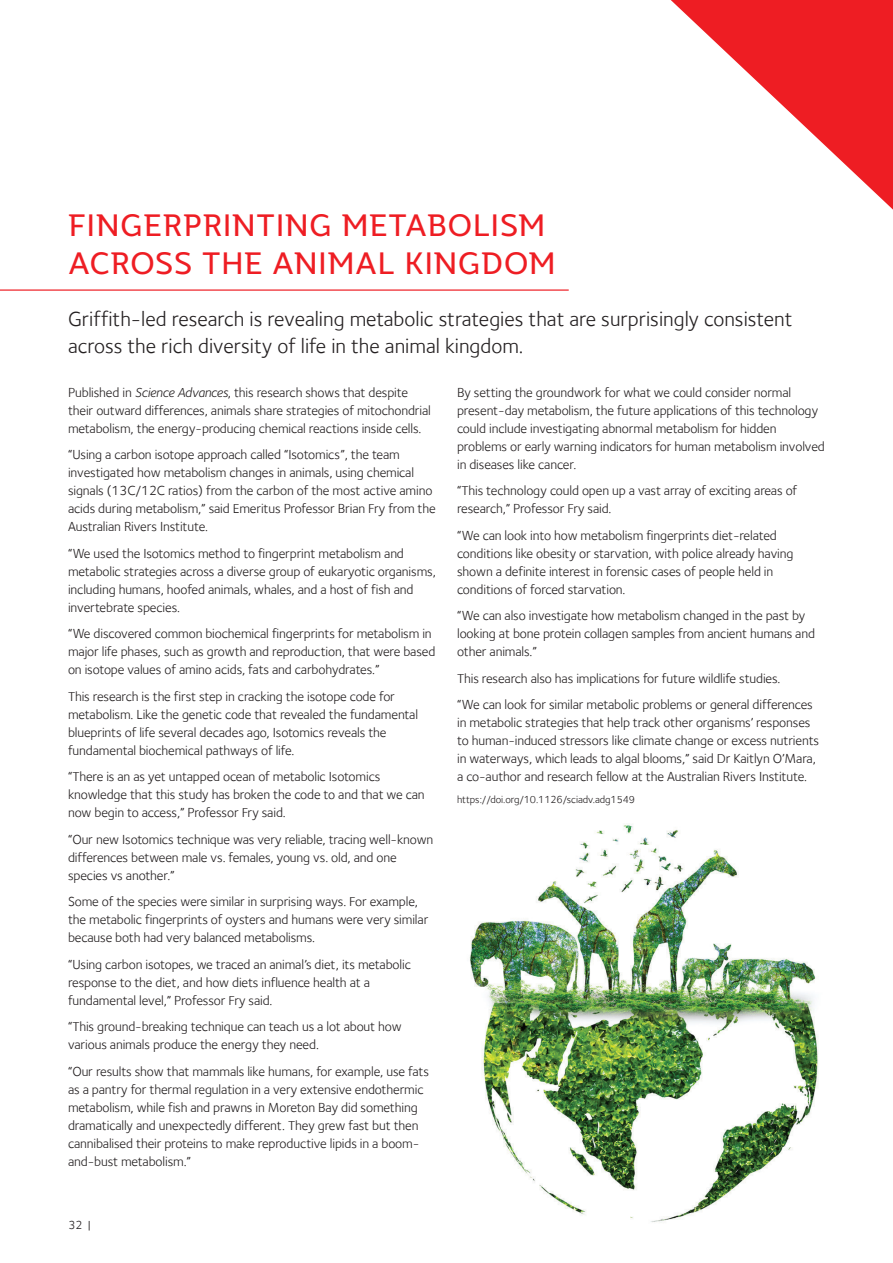
<style>
.page{position:relative;width:893px;height:1263px;background:#fff}
.page>*{position:absolute;margin:0;border:0;box-sizing:border-box;transform-origin:0 0}
.Page_Title_1_Red_Small{font:30px/37.5px "Jotia";letter-spacing:.01em;color:#ee1d23}
.Intro{font:21px/27px "Foundry Sterling";color:#231f20}
.Body_Copy{font:13.5px/18px "Foundry Sterling";letter-spacing:-.01em;color:#231f20}
.t1{font:12px "Foundry Sterling";color:#231f20}
.t2{font:10.5px "Foundry Sterling";letter-spacing:-.01em;color:#231f20}
.s1{font-family:"Foundry Sterling OT2";font-style:italic}
</style>
<div class="page">
<hr style="left:892px;top:0;width:1px;height:1263px;background:#e6e7e9">
<svg style="left:671px;top:0;width:222px;height:210px"></svg>
<hr style="left:0;top:289px;width:569px;height:2px;background:#ee1d23">
<img style="left:469px;top:824px;width:349px;height:398px">
<p class="Page_Title_1_Red_Small" style="left:68px;top:206px;width:489px">FINGERPRINTING METABOLISM<br>ACROSS THE ANIMAL KINGDOM</p>
<p class="Intro" style="left:68px;top:305px;width:726px">Griffith-led research is revealing metabolic strategies that are surprisingly consistent across the rich diversity of life in the animal kingdom.</p>
<p class="Body_Copy" style="left:68px;top:383px;width:364px">Published in <span class="s1">Science Advances</span>, this research shows that despite their outward differences, animals share strategies of mitochondrial metabolism, the energy-producing chemical reactions inside cells.</p>
<p class="Body_Copy" style="left:68px;top:445px;width:369px">“Using a carbon isotope approach called “Isotomics”, the team investigated how metabolism changes in animals, using chemical signals (13C/12C ratios) from the carbon of the most active amino acids during metabolism,” said Emeritus Professor Brian Fry from the Australian Rivers Institute.</p>
<p class="Body_Copy" style="left:68px;top:544px;width:369px">“We used the Isotomics method to fingerprint metabolism and metabolic strategies across a diverse group of eukaryotic organisms, including humans, hoofed animals, whales, and a host of fish and invertebrate species.</p>
<p class="Body_Copy" style="left:68px;top:624px;width:369px">“We discovered common biochemical fingerprints for metabolism in major life phases, such as growth and reproduction, that were based on isotope values of amino acids, fats and carbohydrates.”</p>
<p class="Body_Copy" style="left:68px;top:687px;width:352px">This research is the first step in cracking the isotope code for metabolism. Like the genetic code that revealed the fundamental blueprints of life several decades ago, Isotomics reveals the fundamental biochemical pathways of life.</p>
<p class="Body_Copy" style="left:68px;top:767px;width:358px">“There is an as yet untapped ocean of metabolic Isotomics knowledge that this study has broken the code to and that we can now begin to access,” Professor Fry said.</p>
<p class="Body_Copy" style="left:68px;top:830px;width:367px">“Our new Isotomics technique was very reliable, tracing well-known differences between male vs. females, young vs. old, and one species vs another.”</p>
<p class="Body_Copy" style="left:68px;top:892px;width:362px">Some of the species were similar in surprising ways. For example, the metabolic fingerprints of oysters and humans were very similar because both had very balanced metabolisms.</p>
<p class="Body_Copy" style="left:68px;top:955px;width:344px">“Using carbon isotopes, we traced an animal’s diet, its metabolic response to the diet, and how diets influence health at a fundamental level,” Professor Fry said.</p>
<p class="Body_Copy" style="left:68px;top:1017px;width:335px">“This ground-breaking technique can teach us a lot about how various animals produce the energy they need.</p>
<p class="Body_Copy" style="left:68px;top:1062px;width:362px">“Our results show that mammals like humans, for example, use fats as a pantry for thermal regulation in a very extensive endothermic metabolism, while fish and prawns in Moreton Bay did something dramatically and unexpectedly different. They grew fast but then cannibalised their proteins to make reproductive lipids in a boom&shy;and-bust metabolism.”</p>
<p class="Body_Copy" style="left:457px;top:383px;width:369px">By setting the groundwork for what we could consider normal present-day metabolism, the future applications of this technology could include investigating abnormal metabolism for hidden problems or early warning indicators for human metabolism involved in diseases like cancer.</p>
<p class="Body_Copy" style="left:457px;top:481px;width:342px">“This technology could open up a vast array of exciting areas of research,” Professor Fry said.</p>
<p class="Body_Copy" style="left:457px;top:526px;width:338px">“We can look into how metabolism fingerprints diet-related conditions like obesity or starvation, with police already having shown a definite interest in forensic cases of people held in conditions of forced starvation.</p>
<p class="Body_Copy" style="left:457px;top:606px;width:359px">“We can also investigate how metabolism changed in the past by looking at bone protein collagen samples from ancient humans and other animals.”</p>
<p class="Body_Copy" style="left:457px;top:669px;width:325px">This research also has implications for future wildlife studies.</p>
<p class="Body_Copy" style="left:457px;top:695px;width:364px">“We can look for similar metabolic problems or general differences in metabolic strategies that help track other organisms’ responses to human-induced stressors like climate change or excess nutrients in waterways, which leads to algal blooms,” said Dr Kaitlyn O’Mara, a co-author and research fellow at the Australian Rivers Institute.</p>
<p class="t2" style="left:457px;top:793px;width:180px">https://doi.org/10.1126/sciadv.adg1549</p>
<p class="t1" style="left:68px;top:1218px;width:24px">32 |</p>
</div>
